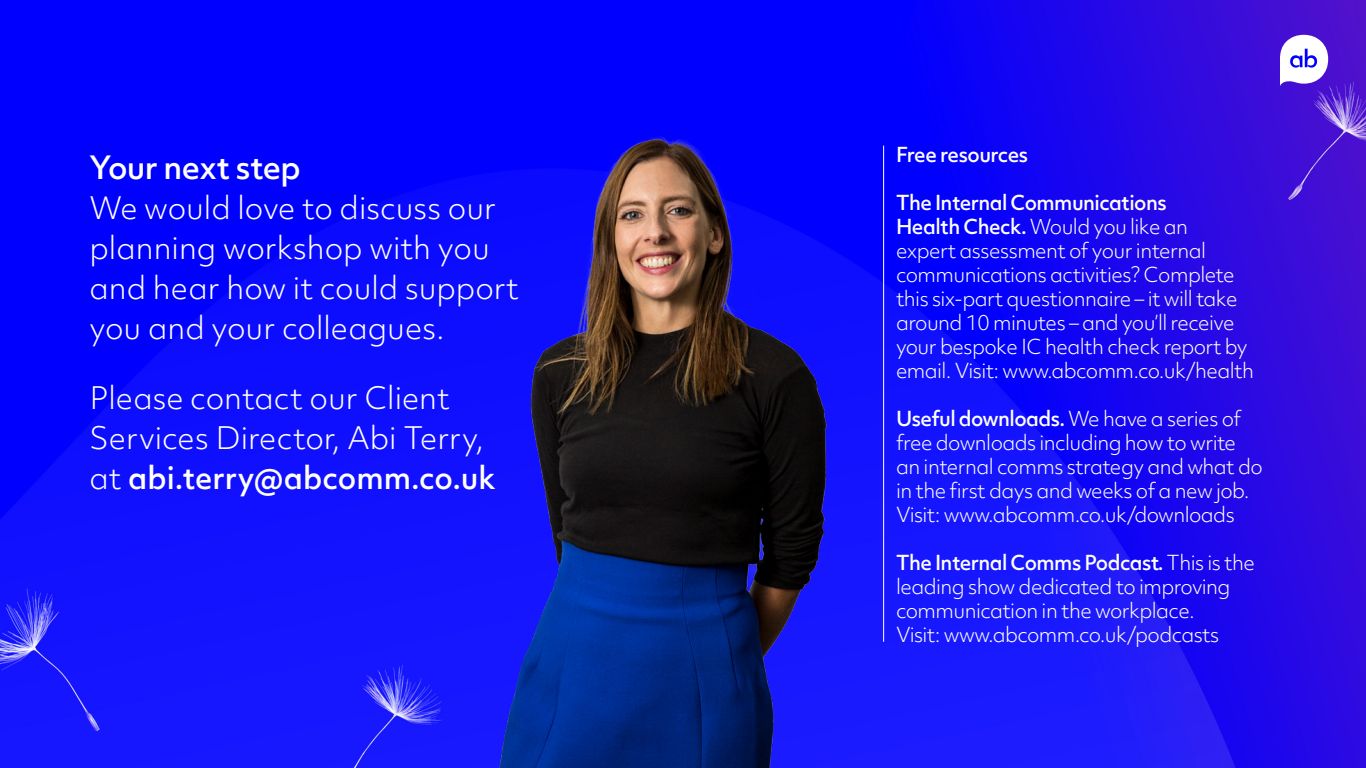
<style>
.page{position:relative;width:1366px;height:768px;background:#fff}
.page>*{position:absolute;margin:0;border:0;box-sizing:border-box;transform-origin:0 0}
.t1{font:500 31px "AB Convosans";letter-spacing:-.02em;color:#fff}
.t2{font:300 30px/40px "AB Convosans";color:#fff}
.t3{font:300 20px/24px "AB Convosans";letter-spacing:-.03em;color:#fff}
.t4{font:500 20px "AB Convosans";letter-spacing:-.03em;color:#fff}
.s1{font-weight:500}
</style>
<div class="page">
<img style="left:0;top:0;width:1366px;height:768px">
<img style="left:459px;top:58px;width:414px;height:710px">
<svg style="left:1280px;top:35px;width:48px;height:51px"></svg>
<hr style="left:883px;top:146px;width:1px;height:496px;background:#fff">
<p class="t1" style="left:89px;top:145px;width:213px">Your next step</p>
<p class="t2" style="left:89px;top:187px;width:431px">We would love to discuss our planning workshop with you and hear how it could support you and your colleagues.</p>
<p class="t2" style="left:89px;top:377px;width:408px">Please contact our Client<br>Services Director, Abi Terry, at <span class="s1">abi.terry@abcomm.co.uk</span></p>
<p class="t4" style="left:896px;top:140px;width:134px">Free resources</p>
<p class="t3" style="left:896px;top:190px;width:360px"><span class="s1">The Internal Communications<br>Health Check.</span> Would you like an<br>expert assessment of your internal communications activities? Complete this six-part questionnaire – it will take around 10 minutes – and you’ll receive your bespoke IC health check report by email. Visit: www.abcomm.co.uk/health</p>
<p class="t3" style="left:896px;top:406px;width:368px"><span class="s1">Useful downloads.</span> We have a series of free downloads including how to write an internal comms strategy and what do in the first days and weeks of a new job.<br>Visit: www.abcomm.co.uk/downloads</p>
<p class="t3" style="left:896px;top:550px;width:360px"><span class="s1">The Internal Comms Podcast.</span> This is the leading show dedicated to improving communication in the workplace.<br>Visit: www.abcomm.co.uk/podcasts</p>
</div>
